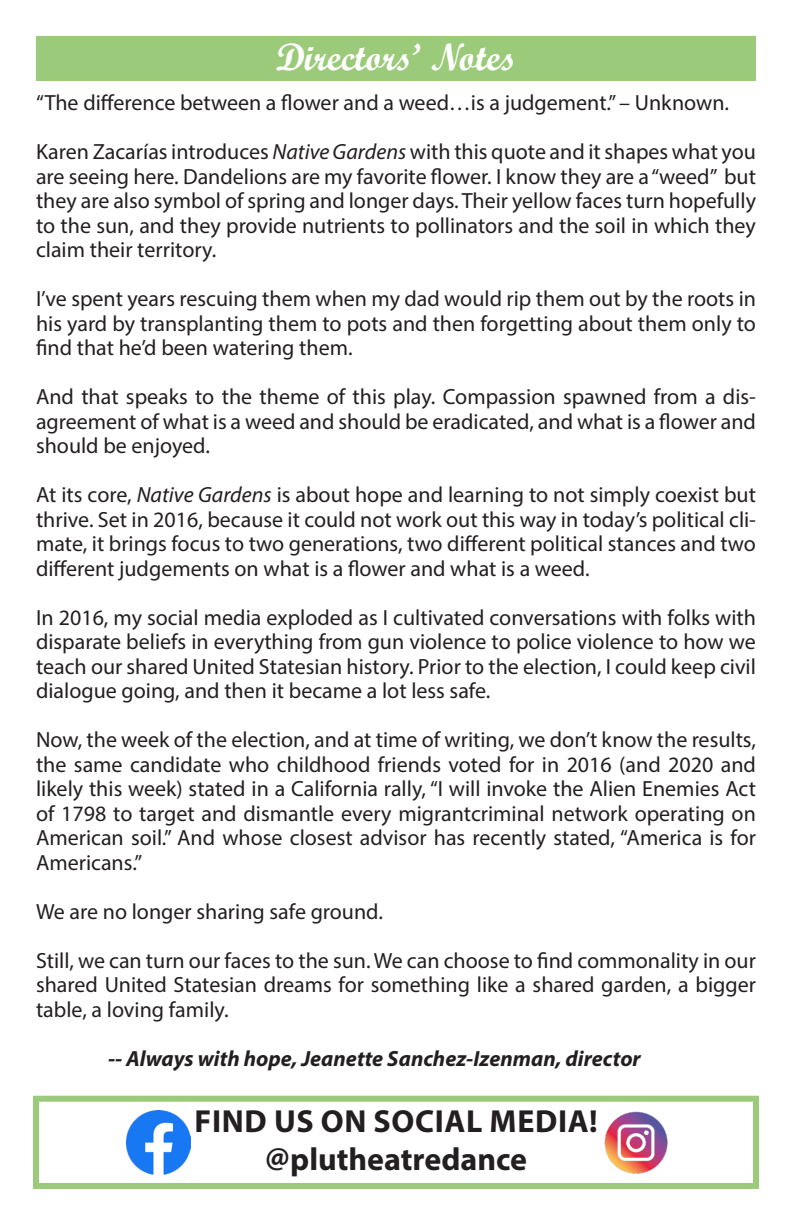
<style>
.page{position:relative;width:792px;height:1224px;background:#fff}
.page>*{position:absolute;margin:0;border:0;box-sizing:border-box;transform-origin:0 0}
.t1{font:38px "Script MT Bold";color:#fff}
.t2{font:700 32px "Myriad Pro";letter-spacing:.01em;color:#231f20}
.t3{font:22px/24.4px "Myriad Pro";color:#231f20;text-align:justify}
.t4{font:italic 700 22px "Myriad Pro";color:#231f20}
.s1{font-style:italic}
</style>
<div class="page">
<div style="left:36px;top:36px;width:720px;height:45px;background:#9bcb7a"></div>
<div style="left:33px;top:1096px;width:726px;height:93px;border:6px solid #9bcb7a"></div>
<img style="left:127px;top:1110px;width:64px;height:64px">
<img style="left:604px;top:1111px;width:64px;height:63px">
<p class="t1" style="left:276px;top:34px;width:242px">Directors’ Notes</p>
<p class="t3" style="left:36px;top:90px;width:695px">“The difference between a flower and a weed…is a judgement.” – Unknown.</p>
<p class="t3" style="left:36px;top:139px;width:722px">Karen Zacarías introduces <span class="s1">Native Gardens</span> with this quote and it shapes what you are seeing here. Dandelions are my favorite flower. I know they are a “weed” but they are also symbol of spring and longer days. Their yellow faces turn hopefully to the sun, and they provide nutrients to pollinators and the soil in which they claim their territory.</p>
<p class="t3" style="left:36px;top:286px;width:722px">I’ve spent years rescuing them when my dad would rip them out by the roots in his yard by transplanting them to pots and then forgetting about them only to find that he’d been watering them.</p>
<p class="t3" style="left:36px;top:384px;width:721px">And that speaks to the theme of this play. Compassion spawned from a dis&shy;agreement of what is a weed and should be eradicated, and what is a flower and should be enjoyed.</p>
<p class="t3" style="left:36px;top:482px;width:722px">At its core, <span class="s1">Native Gardens</span> is about hope and learning to not simply coexist but thrive. Set in 2016, because it could not work out this way in today’s political cli&shy;mate, it brings focus to two generations, two different political stances and two different judgements on what is a flower and what is a weed.</p>
<p class="t3" style="left:36px;top:605px;width:722px">In 2016, my social media exploded as I cultivated conversations with folks with disparate beliefs in everything from gun violence to police violence to how we teach our shared United Statesian history. Prior to the election, I could keep civil dialogue going, and then it became a lot less safe.</p>
<p class="t3" style="left:36px;top:727px;width:722px">Now, the week of the election, and at time of writing, we don’t know the results, the same candidate who childhood friends voted for in 2016 (and 2020 and likely this week) stated in a California rally, “I will invoke the Alien Enemies Act of 1798 to target and dismantle every migrantcriminal network operating on American soil.” And whose closest advisor has recently stated, “America is for Americans.”</p>
<p class="t3" style="left:36px;top:899px;width:349px">We are no longer sharing safe ground.</p>
<p class="t3" style="left:36px;top:948px;width:721px">Still, we can turn our faces to the sun. We can choose to find commonality in our shared United Statesian dreams for something like a shared garden, a bigger table, a loving family.</p>
<p class="t4" style="left:108px;top:1044px;width:534px">-- Always with hope, Jeanette Sanchez-Izenman, director</p>
<p class="t2" style="left:195px;top:1100px;width:405px">FIND US ON SOCIAL MEDIA!</p>
<p class="t2" style="left:265px;top:1138px;width:263px">@plutheatredance</p>
</div>
